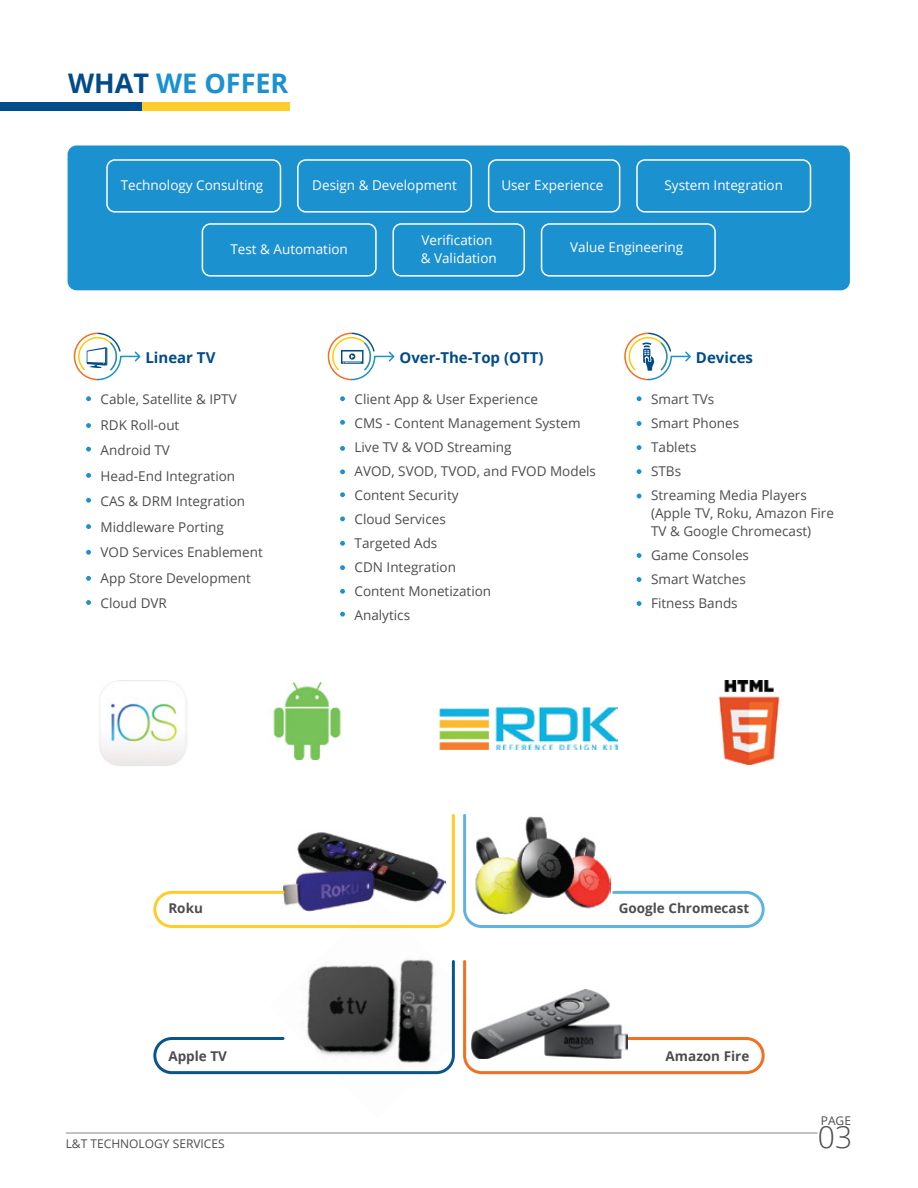
<style>
.page{position:relative;width:918px;height:1188px;background:#fff}
.page>*{position:absolute;margin:0;border:0;box-sizing:border-box;transform-origin:0 0}
.t1{font:300 30px "Open Sans";color:#4d4d4f}
.t2{font:700 27px "Open Sans";color:#1c91d0}
.t3{font:700 15px "Open Sans";color:#004b88}
.t4{font:13.5px/24px "Open Sans";color:#4d4d4f}
.t5{font:13.5px/18px "Open Sans";color:#fff}
.t6{font:700 13.5px "Open Sans";color:#4d4d4f}
.t7{font:12px "Open Sans";color:#4d4d4f}
.s1{color:#004b88}
</style>
<div class="page">
<div style="left:68px;top:145px;width:782px;height:145px;background:#1c91d0;border-radius:9px"></div>
<svg style="left:86px;top:396px;width:5px;height:5px"></svg>
<svg style="left:86px;top:423px;width:5px;height:5px"></svg>
<svg style="left:86px;top:447px;width:5px;height:5px"></svg>
<svg style="left:86px;top:473px;width:5px;height:5px"></svg>
<svg style="left:86px;top:498px;width:5px;height:5px"></svg>
<svg style="left:86px;top:524px;width:5px;height:5px"></svg>
<svg style="left:86px;top:550px;width:5px;height:5px"></svg>
<svg style="left:86px;top:576px;width:5px;height:5px"></svg>
<svg style="left:86px;top:600px;width:5px;height:5px"></svg>
<div style="left:0;top:102px;width:142px;height:8px;background:#004b88"></div>
<div style="left:142px;top:102px;width:148px;height:8px;background:#ffcd2b"></div>
<hr style="left:66px;top:1132px;width:752px;height:2px;background:#939598">
<svg style="left:340px;top:396px;width:5px;height:5px"></svg>
<svg style="left:340px;top:420px;width:5px;height:5px"></svg>
<svg style="left:340px;top:446px;width:5px;height:5px"></svg>
<svg style="left:340px;top:469px;width:5px;height:5px"></svg>
<svg style="left:340px;top:492px;width:5px;height:5px"></svg>
<svg style="left:340px;top:516px;width:5px;height:5px"></svg>
<svg style="left:340px;top:541px;width:5px;height:5px"></svg>
<svg style="left:340px;top:565px;width:5px;height:5px"></svg>
<svg style="left:340px;top:589px;width:5px;height:5px"></svg>
<svg style="left:340px;top:612px;width:5px;height:5px"></svg>
<svg style="left:637px;top:396px;width:5px;height:5px"></svg>
<svg style="left:637px;top:421px;width:5px;height:5px"></svg>
<svg style="left:637px;top:445px;width:5px;height:5px"></svg>
<svg style="left:637px;top:469px;width:5px;height:5px"></svg>
<svg style="left:637px;top:494px;width:5px;height:4px"></svg>
<svg style="left:637px;top:553px;width:5px;height:5px"></svg>
<svg style="left:637px;top:577px;width:5px;height:5px"></svg>
<svg style="left:637px;top:601px;width:5px;height:5px"></svg>
<div style="left:202px;top:223px;width:175px;height:54px;border:2px solid #fff;border-radius:8px"></div>
<div style="left:541px;top:223px;width:175px;height:54px;border:2px solid #fff;border-radius:8px"></div>
<div style="left:393px;top:223px;width:132px;height:54px;border:2px solid #fff;border-radius:8px"></div>
<div style="left:106px;top:159px;width:175px;height:54px;border:2px solid #fff;border-radius:8px"></div>
<div style="left:297px;top:159px;width:175px;height:54px;border:2px solid #fff;border-radius:8px"></div>
<div style="left:636px;top:159px;width:175px;height:54px;border:2px solid #fff;border-radius:8px"></div>
<div style="left:488px;top:159px;width:132px;height:54px;border:2px solid #fff;border-radius:8px"></div>
<img style="left:273px;top:683px;width:68px;height:77px">
<img style="left:718px;top:681px;width:62px;height:83px">
<img style="left:99px;top:681px;width:88px;height:85px">
<img style="left:440px;top:707px;width:178px;height:42px">
<svg style="left:73px;top:332px;width:68px;height:49px"></svg>
<svg style="left:327px;top:332px;width:68px;height:49px"></svg>
<svg style="left:624px;top:332px;width:67px;height:49px"></svg>
<svg style="left:153px;top:814px;width:302px;height:114px"></svg>
<svg style="left:463px;top:814px;width:302px;height:114px"></svg>
<svg style="left:153px;top:959px;width:302px;height:116px"></svg>
<svg style="left:463px;top:960px;width:302px;height:115px"></svg>
<img style="left:472px;top:989px;width:155px;height:70px">
<h2 class="t2" style="left:68px;top:64px;width:222px"><span class="s1">WHAT</span> WE OFFER</h2>
<p class="t5" style="left:121px;top:176px;width:144px">Technology Consulting</p>
<p class="t5" style="left:312px;top:176px;width:146px">Design &amp; Development</p>
<p class="t5" style="left:501px;top:176px;width:104px">User Experience</p>
<p class="t5" style="left:665px;top:176px;width:120px">System Integration</p>
<p class="t5" style="left:230px;top:240px;width:119px">Test &amp; Automation</p>
<p class="t5" style="left:421px;top:231px;width:78px">Verification &amp; Validation</p>
<p class="t5" style="left:570px;top:238px;width:114px">Value Engineering</p>
<p class="t3" style="left:145px;top:347px;width:71px">Linear TV</p>
<p class="t3" style="left:399px;top:347px;width:146px">Over-The-Top (OTT)</p>
<p class="t3" style="left:696px;top:347px;width:59px">Devices</p>
<p class="t4" style="left:101px;top:386px;width:164px;line-height:25.5px">Cable, Satellite &amp; IPTV<br>RDK Roll-out<br>Android TV<br>Head-End Integration<br>CAS &amp; DRM Integration<br>Middleware Porting<br>VOD Services Enablement<br>App Store Development<br>Cloud DVR</p>
<p class="t4" style="left:355px;top:387px;width:243px">Client App &amp; User Experience<br>CMS - Content Management System<br>Live TV &amp; VOD Streaming<br>AVOD, SVOD, TVOD, and FVOD Models<br>Content Security<br>Cloud Services<br>Targeted Ads<br>CDN Integration<br>Content Monetization<br>Analytics</p>
<p class="t4" style="left:651px;top:387px;width:157px">Smart TVs<br>Smart Phones<br>Tablets<br>STBs<br>Streaming Media Players</p>
<p class="t4" style="left:651px;top:504px;width:184px;line-height:18px">(Apple TV, Roku, Amazon Fire<br>TV &amp; Google Chromecast)</p>
<p class="t4" style="left:651px;top:543px;width:99px">Game Consoles<br>Smart Watches<br>Fitness Bands</p>
<p class="t6" style="left:168px;top:899px;width:36px">Roku</p>
<p class="t6" style="left:619px;top:899px;width:132px">Google Chromecast</p>
<p class="t6" style="left:168px;top:1046px;width:60px">Apple TV</p>
<p class="t7" style="left:66px;top:1136px;width:161px">L&amp;T TECHNOLOGY SERVICES</p>
<p class="t6" style="left:666px;top:1046px;width:85px">Amazon Fire</p>
<p class="t7" style="left:821px;top:1113px;width:32px">PAGE</p>
<h1 class="t1" style="left:818px;top:1117px;width:36px">03</h1>
</div>
